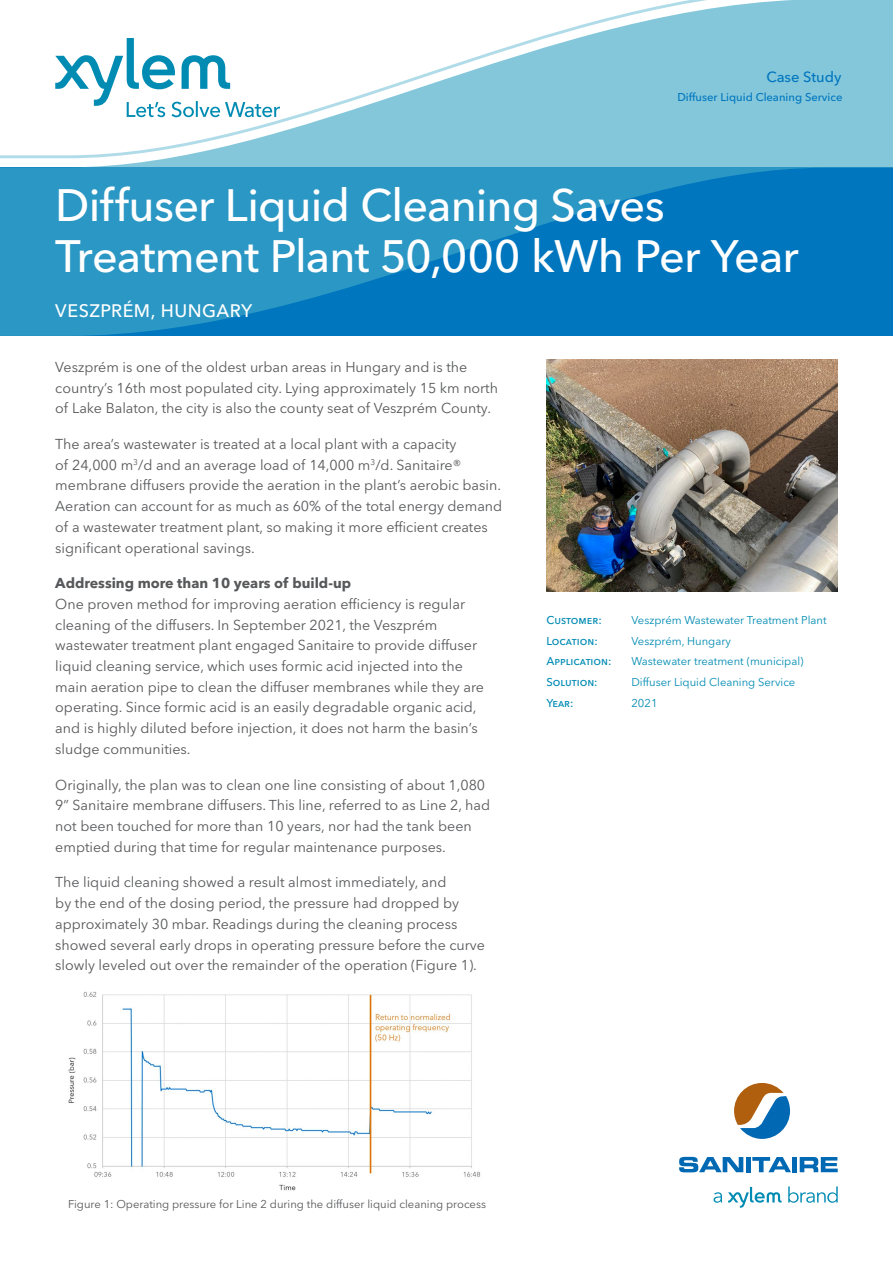
<style>
.page{position:relative;width:893px;height:1263px;background:#fff}
.page>*{position:absolute;margin:0;border:0;box-sizing:border-box;transform-origin:0 0}
.CS_Headline{font:500 45px/51px "Avenir Next LT Pro";letter-spacing:-.02em;color:#fff}
.CS_Subhead{font:500 18px "Avenir Next LT Pro";letter-spacing:.025em;color:#fff}
.Body_text{font:500 14.7px "Avenir Next LT Pro";letter-spacing:-.005em;color:#0076be}
.Body_text-2{font:14.25px/20.7px "Avenir Next LT Pro";color:#57585a}
.Body_text-3{font:700 14.25px "Avenir Next LT Pro";color:#57585a}
.SC_supporting__space{font:11.25px "Avenir Next LT Pro";color:#008bb3}
.small_body_text{font:11.25px "Avenir Next LT Pro";color:#57585a}
.SC_supporting__space-2{font:500 11.25px "Avenir Next LT Pro";color:#008bb3}
.small_body_text-2{font:500 11.25px "Avenir Next LT Pro";color:#0076be}
</style>
<div class="page">
<svg style="left:734px;top:1083px;width:56px;height:56px"></svg>
<svg style="left:679px;top:1157px;width:64px;height:15px"></svg>
<div style="left:746px;top:1157px;width:5px;height:15px;background:#0168b3"></div>
<svg style="left:752px;top:1157px;width:39px;height:15px"></svg>
<div style="left:792px;top:1157px;width:5px;height:15px;background:#0168b3"></div>
<svg style="left:800px;top:1157px;width:38px;height:15px"></svg>
<svg style="left:714px;top:1192px;width:8px;height:11px"></svg>
<svg style="left:788px;top:1186px;width:50px;height:17px"></svg>
<svg style="left:728px;top:1187px;width:54px;height:21px"></svg>
<svg style="left:0;top:158px;width:893px;height:178px;background:#1c8ac2"></svg>
<svg style="left:0;top:0;width:893px;height:158px"></svg>
<svg style="left:55px;top:38px;width:225px;height:79px"></svg>
<img style="left:546px;top:360px;width:292px;height:231px">
<img style="left:68px;top:991px;width:413px;height:200px">
<p class="Body_text" style="left:767px;top:68px;width:76px">Case Study</p>
<p class="small_body_text-2" style="left:677px;top:90px;width:167px">Diffuser Liquid Cleaning Service</p>
<p class="CS_Headline" style="left:55px;top:179px;width:745px">Diffuser Liquid Cleaning Saves<br>Treatment Plant 50,000 kWh Per Year</p>
<p class="CS_Subhead" style="left:55px;top:300px;width:199px">VESZPRÉM, HUNGARY</p>
<p class="Body_text-2" style="left:55px;top:357px;width:444px">Veszprém is one of the oldest urban areas in Hungary and is the country’s 16th most populated city. Lying approximately 15 km north of Lake Balaton, the city is also the county seat of Veszprém County.</p>
<p class="Body_text-2" style="left:55px;top:434px;width:448px">The area’s wastewater is treated at a local plant with a capacity<br>of 24,000 m<sup>3</sup>/d and an average load of 14,000 m<sup>3</sup>/d. Sanitaire® membrane diffusers provide the aeration in the plant’s aerobic basin.<br>Aeration can account for as much as 60% of the total energy demand of a wastewater treatment plant, so making it more efficient creates significant operational savings.</p>
<p class="Body_text-3" style="left:55px;top:574px;width:297px">Addressing more than 10 years of build-up</p>
<p class="Body_text-2" style="left:55px;top:594px;width:430px">One proven method for improving aeration efficiency is regular cleaning of the diffusers. In September 2021, the Veszprém wastewater treatment plant engaged Sanitaire to provide diffuser liquid cleaning service, which uses formic acid injected into the main aeration pipe to clean the diffuser membranes while they are operating. Since formic acid is an easily degradable organic acid, and is highly diluted before injection, it does not harm the basin’s sludge communities.</p>
<p class="Body_text-2" style="left:55px;top:774px;width:436px">Originally, the plan was to clean one line consisting of about 1,080<br>9” Sanitaire membrane diffusers. This line, referred to as Line 2, had not been touched for more than 10 years, nor had the tank been emptied during that time for regular maintenance purposes.</p>
<p class="Body_text-2" style="left:55px;top:872px;width:431px">The liquid cleaning showed a result almost immediately, and<br>by the end of the dosing period, the pressure had dropped by approximately 30 mbar. Readings during the cleaning process showed several early drops in operating pressure before the curve slowly leveled out over the remainder of the operation (Figure 1).</p>
<p class="SC_supporting__space-2" style="left:546px;top:613px;width:57px">Customer:</p>
<p class="SC_supporting__space" style="left:631px;top:613px;width:197px">Veszprém Wastewater Treatment Plant</p>
<p class="SC_supporting__space-2" style="left:546px;top:634px;width:53px">Location:</p>
<p class="SC_supporting__space" style="left:631px;top:634px;width:101px">Veszprém, Hungary</p>
<p class="SC_supporting__space-2" style="left:546px;top:655px;width:67px">Application:</p>
<p class="SC_supporting__space" style="left:631px;top:655px;width:174px">Wastewater treatment (municipal)</p>
<p class="SC_supporting__space-2" style="left:546px;top:675px;width:53px">Solution:</p>
<p class="SC_supporting__space" style="left:631px;top:675px;width:165px">Diffuser Liquid Cleaning Service</p>
<p class="SC_supporting__space-2" style="left:546px;top:696px;width:29px">Year:</p>
<p class="SC_supporting__space" style="left:631px;top:696px;width:28px">2021</p>
<p class="small_body_text" style="left:68px;top:1197px;width:419px">Figure 1: Operating pressure for Line 2 during the diffuser liquid cleaning process</p>
</div>
